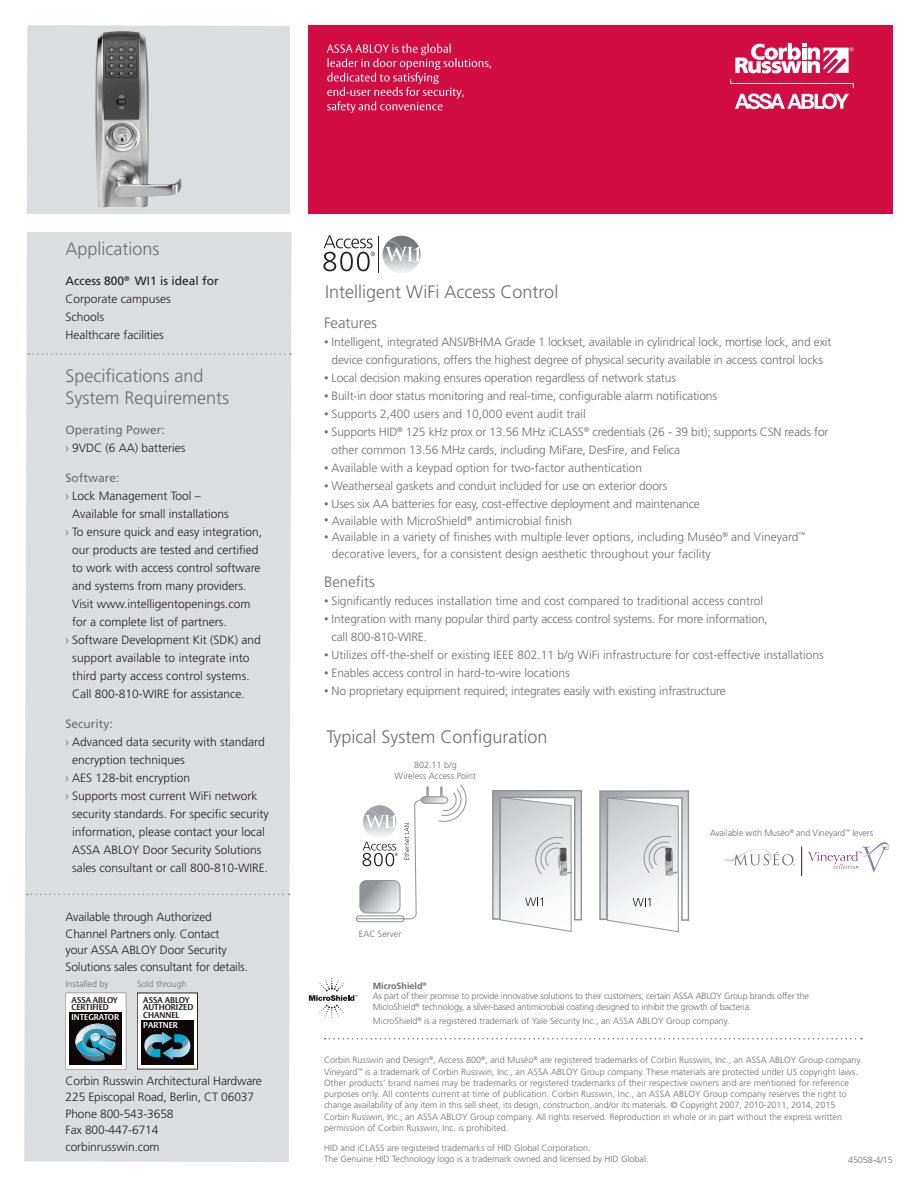
<style>
.page{position:relative;width:918px;height:1188px;background:#fff}
.page>*{position:absolute;margin:0;border:0;box-sizing:border-box;transform-origin:0 0}
.t1{font:300 18px/21.6px "Frutiger";color:#6c6d70}
.t2{font:300 15px "Frutiger";color:#6c6d70}
.t3{font:300 12px/18px "Frutiger";letter-spacing:-.01em;color:#6c6d70}
.t4{font:300 12px/18px "Frutiger";color:#231f20}
.t5{font:12px "Frutiger";color:#6c6d70}
.t6{font:12px "Frutiger";color:#231f20}
.text{font:300 9px/11.2px "Frutiger";color:#6c6d70}
.text-2{font:300 9px/10.8px "Frutiger";letter-spacing:-.02em;color:#6c6d70}
.t7{font:700 9px "Frutiger";color:#6c6d70}
.t8{font:700 8.4px/7.5px "ASSA Vesta";color:#231f20}
.t9{font:700 8.4px "ASSA Vesta";color:#fff}
.s1{color:#60614b}
.s2{font-size:9px}
</style>
<div class="page">
<div style="left:308px;top:26px;width:585px;height:193px;background:#d20d44"></div>
<div style="left:24px;top:25px;width:268px;height:1137px;background:#dcdddf"></div>
<svg style="left:29px;top:353px;width:262px;height:2px"></svg>
<svg style="left:27px;top:894px;width:263px;height:1px"></svg>
<div style="left:290px;top:9px;width:17px;height:211px;background:#fff"></div>
<svg style="left:730px;top:79px;width:124px;height:30px"></svg>
<svg style="left:735px;top:43px;width:118px;height:30px"></svg>
<hr style="left:378px;top:236px;width:1px;height:37px;background:#231f20">
<svg style="left:323px;top:235px;width:52px;height:36px"></svg>
<svg style="left:383px;top:236px;width:38px;height:37px"></svg>
<div style="left:7px;top:214px;width:907px;height:17px;background:#fff"></div>
<svg style="left:309px;top:978px;width:48px;height:40px"></svg>
<svg style="left:325px;top:1038px;width:537px;height:2px"></svg>
<svg style="left:724px;top:849px;width:71px;height:17px"></svg>
<svg style="left:808px;top:842px;width:81px;height:30px"></svg>
<svg style="left:801px;top:847px;width:1px;height:29px"></svg>
<svg style="left:492px;top:790px;width:197px;height:142px"></svg>
<svg style="left:356px;top:785px;width:111px;height:137px"></svg>
<img style="left:559px;top:848px;width:13px;height:27px">
<img style="left:665px;top:848px;width:13px;height:27px">
<img style="left:95px;top:30px;width:87px;height:177px">
<svg style="left:327px;top:44px;width:164px;height:69px"></svg>
<svg style="left:66px;top:993px;width:60px;height:76px"></svg>
<div style="left:137px;top:993px;width:61px;height:76px;background:#fff"></div>
<div style="left:141px;top:1020px;width:53px;height:45px;background:#0e0607"></div>
<svg style="left:144px;top:1032px;width:46px;height:28px"></svg>
<p class="t1" style="left:66px;top:238px;width:96px">Applications</p>
<p class="t6" style="left:66px;top:274px;width:155px">Access 800<sup>®</sup> WI1 is ideal for</p>
<p class="t4" style="left:66px;top:290px;width:107px">Corporate campuses</p>
<p class="t4" style="left:66px;top:308px;width:40px">Schools</p>
<p class="t4" style="left:66px;top:326px;width:100px">Healthcare facilities</p>
<p class="t1" style="left:66px;top:365px;width:165px">Specifications and<br>System Requirements</p>
<p class="t5" style="left:66px;top:422px;width:101px">Operating Power:</p>
<p class="t4" style="left:66px;top:438px;width:122px"><span class="s1">›</span> 9VDC (6 AA) batteries</p>
<p class="t5" style="left:66px;top:470px;width:56px">Software:</p>
<p class="t4" style="left:72px;top:486px;width:158px;text-indent:-7px"><span class="s1">›</span> Lock Management Tool –<br>Available for small installations</p>
<p class="t4" style="left:72px;top:522px;width:191px;text-indent:-7px"><span class="s1">›</span> To ensure quick and easy integration, our products are tested and certified to work with access control software and systems from many providers.<br>Visit www.intelligentopenings.com for a complete list of partners.</p>
<p class="t4" style="left:72px;top:630px;width:190px;text-indent:-7px"><span class="s1">›</span> Software Development Kit (SDK) and support available to integrate into third party access control systems.<br>Call 800-810-WIRE for assistance.</p>
<p class="t5" style="left:66px;top:716px;width:49px">Security:</p>
<p class="t4" style="left:72px;top:732px;width:194px;text-indent:-7px"><span class="s1">›</span> Advanced data security with standard encryption techniques</p>
<p class="t4" style="left:66px;top:768px;width:126px"><span class="s1">›</span> AES 128-bit encryption</p>
<p class="t4" style="left:72px;top:786px;width:198px;text-indent:-7px"><span class="s1">›</span> Supports most current WiFi network security standards. For specific security information, please contact your local ASSA ABLOY Door Security Solutions sales consultant or call 800-810-WIRE.</p>
<p class="t4" style="left:66px;top:909px;width:184px;line-height:16.5px">Available through Authorized Channel Partners only. Contact<br>your ASSA ABLOY Door Security Solutions sales consultant for details.</p>
<p class="text" style="left:66px;top:978px;width:45px">Installed by</p>
<p class="text" style="left:137px;top:978px;width:51px">Sold through</p>
<p class="t8" style="left:72px;top:996px;width:48px">ASSA ABLOY<br>CERTIFIED</p>
<p class="t9" style="left:72px;top:1012px;width:49px">INTEGRATOR</p>
<p class="t8" style="left:143px;top:996px;width:52px">ASSA ABLOY<br>AUTHORIZED<br>CHANNEL</p>
<p class="t9" style="left:143px;top:1019px;width:36px">PARTNER</p>
<p class="t4" style="left:66px;top:1071px;width:198px">Corbin Russwin Architectural Hardware</p>
<p class="t4" style="left:66px;top:1088px;width:190px">225 Episcopal Road, Berlin, CT 06037</p>
<p class="t4" style="left:66px;top:1104px;width:110px">Phone 800-543-3658</p>
<p class="t4" style="left:66px;top:1121px;width:94px">Fax 800-447-6714</p>
<p class="t4" style="left:66px;top:1137px;width:96px">corbinrusswin.com</p>
<p class="t1" style="left:325px;top:281px;width:235px">Intelligent WiFi Access Control</p>
<p class="t2" style="left:324px;top:314px;width:55px">Features</p>
<p class="t3" style="left:324px;top:333px;width:509px;text-align:center"><span class="s2">•</span> Intelligent, integrated ANSI/BHMA Grade 1 lockset, available in cylindrical lock, mortise lock, and exit device configurations, offers the highest degree of physical security available in access control locks</p>
<p class="t3" style="left:324px;top:369px;width:354px"><span class="s2">•</span> Local decision making ensures operation regardless of network status</p>
<p class="t3" style="left:324px;top:387px;width:395px"><span class="s2">•</span> Built-in door status monitoring and real-time, configurable alarm notifications</p>
<p class="t3" style="left:324px;top:405px;width:263px"><span class="s2">•</span> Supports 2,400 users and 10,000 event audit trail</p>
<p class="t3" style="left:332px;top:423px;width:498px;text-indent:-8px"><span class="s2">•</span> Supports HID<sup>®</sup> 125 kHz prox or 13.56 MHz iCLASS<sup>®</sup> credentials (26 - 39 bit); supports CSN reads for other common 13.56 MHz cards, including MiFare, DesFire, and Felica</p>
<p class="t3" style="left:324px;top:459px;width:320px"><span class="s2">•</span> Available with a keypad option for two-factor authentication</p>
<p class="t3" style="left:324px;top:477px;width:345px"><span class="s2">•</span> Weatherseal gaskets and conduit included for use on exterior doors</p>
<p class="t3" style="left:324px;top:495px;width:377px"><span class="s2">•</span> Uses six AA batteries for easy, cost-effective deployment and maintenance</p>
<p class="t3" style="left:324px;top:511px;width:250px"><span class="s2">•</span> Available with MicroShield<sup>®</sup> antimicrobial finish</p>
<p class="t3" style="left:332px;top:529px;width:475px;line-height:16.5px;text-indent:-8px"><span class="s2">•</span> Available in a variety of finishes with multiple lever options, including Muséo<sup>®</sup> and Vineyard<sup>™ </sup>decorative levers, for a consistent design aesthetic throughout your facility</p>
<p class="t2" style="left:324px;top:574px;width:52px">Benefits</p>
<p class="t3" style="left:324px;top:592px;width:441px"><span class="s2">•</span> Significantly reduces installation time and cost compared to traditional access control</p>
<p class="t3" style="left:332px;top:610px;width:438px;text-indent:-8px"><span class="s2">•</span> Integration with many popular third party access control systems. For more information, call 800-810-WIRE.</p>
<p class="t3" style="left:324px;top:646px;width:501px"><span class="s2">•</span> Utilizes off-the-shelf or existing IEEE 802.11 b/g WiFi infrastructure for cost-effective installations</p>
<p class="t3" style="left:324px;top:664px;width:247px"><span class="s2">•</span> Enables access control in hard-to-wire locations</p>
<p class="t3" style="left:324px;top:682px;width:403px"><span class="s2">•</span> No proprietary equipment required; integrates easily with existing infrastructure</p>
<p class="t1" style="left:326px;top:726px;width:223px">Typical System Configuration</p>
<p class="text" style="left:395px;top:760px;width:83px;line-height:10.5px;text-align:center">802.11 b/g<br>Wireless Access Point</p>
<p class="text" style="left:359px;top:928px;width:44px">EAC Server</p>
<p class="text" style="left:710px;top:828px;width:165px">Available with Muséo<sup>®</sup> and Vineyard<sup>™</sup> levers</p>
<p class="t7" style="left:373px;top:980px;width:56px">MicroShield<sup>®</sup></p>
<p class="text-2" style="left:373px;top:991px;width:438px">As part of their promise to provide innovative solutions to their customers, certain ASSA ABLOY Group brands offer the<br>MicroShield<sup>®</sup> technology, a silver-based antimicrobial coating designed to inhibit the growth of bacteria.</p>
<p class="text" style="left:373px;top:1015px;width:358px">MicroShield<sup>®</sup> is a registered trademark of Yale Security Inc., an ASSA ABLOY Group company.</p>
<p class="text" style="left:324px;top:1055px;width:540px">Corbin Russwin and Design<sup>®</sup>, Access 800<sup>®</sup>, and Muséo<sup>®</sup> are registered trademarks of Corbin Russwin, Inc., an ASSA ABLOY Group company.<br>Vineyard<sup>™</sup> is a trademark of Corbin Russwin, Inc., an ASSA ABLOY Group company. These materials are protected under US copyright laws.<br>Other products’ brand names may be trademarks or registered trademarks of their respective owners and are mentioned for reference purposes only. All contents current at time of publication. Corbin Russwin, Inc., an ASSA ABLOY Group company reserves the right to change availability of any item in this sell sheet, its design, construction, and/or its materials. © Copyright 2007, 2010-2011, 2014, 2015<br>Corbin Russwin, Inc., an ASSA ABLOY Group company. All rights reserved. Reproduction in whole or in part without the express written permission of Corbin Russwin, Inc. is prohibited.</p>
<p class="text" style="left:324px;top:1142px;width:326px">HID and iCLASS are registered trademarks of HID Global Corporation.<br>The Genuine HID Technology logo is a trademark owned and licensed by HID Global.</p>
<p class="text" style="left:848px;top:1154px;width:46px">45058-4/15</p>
</div>
